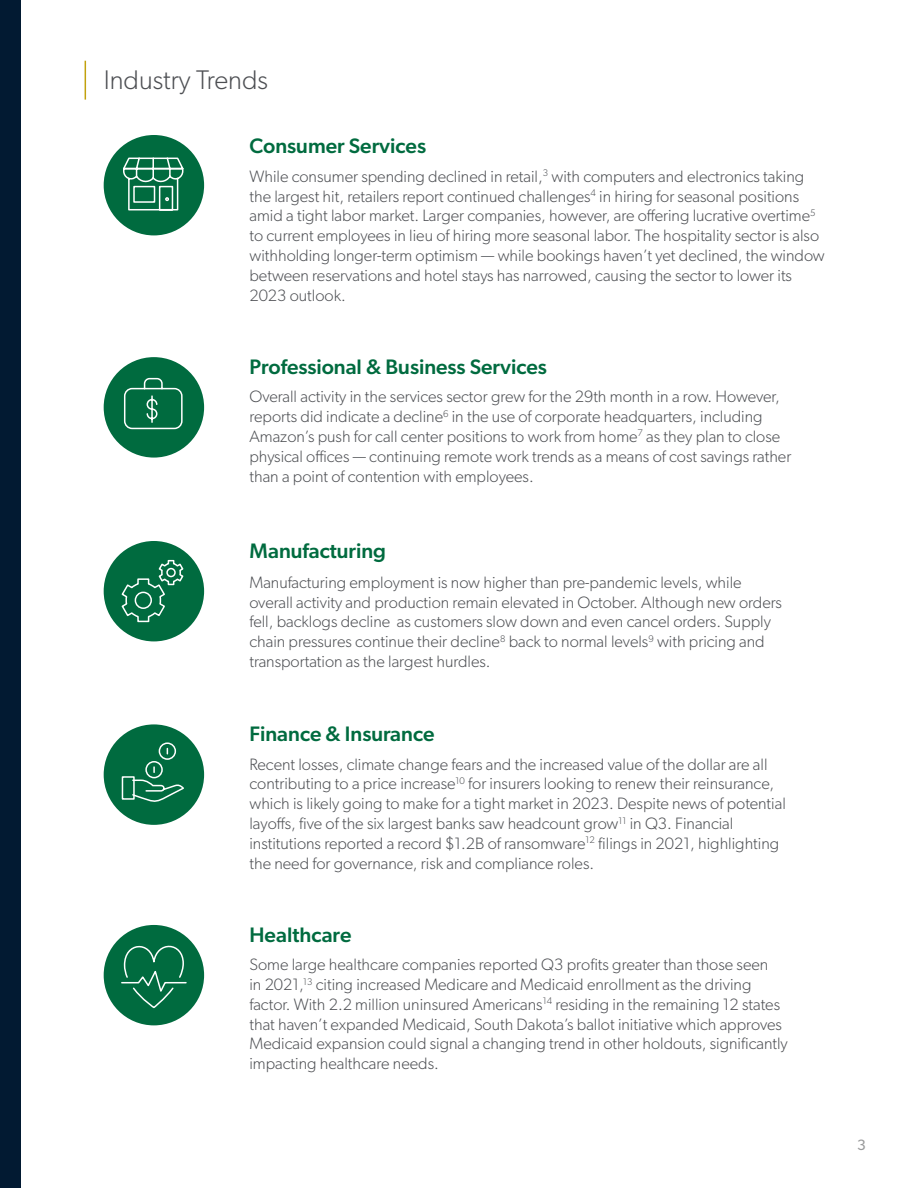
<style>
.page{position:relative;width:918px;height:1188px;background:#fff}
.page>*{position:absolute;margin:0;border:0;box-sizing:border-box;transform-origin:0 0}
.t1{font:300 27px "Gibson";color:#4d4f53}
.t2{font:500 21px "Gibson";color:#006b3f}
.t3{font:300 16.5px/19.8px "Gibson";color:#4d4f53}
.t4{font:15px "Gibson";color:#9a9b9c}
</style>
<div class="page">
<div style="left:0;top:0;width:21px;height:1188px;background:#021a32"></div>
<hr style="left:85px;top:61px;width:1px;height:39px;background:#c2a10d">
<div style="left:104px;top:925px;width:100px;height:100px;background:#006b3f;border-radius:50%"></div>
<svg style="left:121px;top:945px;width:66px;height:64px"></svg>
<div style="left:104px;top:357px;width:100px;height:101px;background:#006b3f;border-radius:50%"></div>
<svg style="left:123px;top:377px;width:60px;height:53px"></svg>
<div style="left:104px;top:135px;width:100px;height:100px;background:#006b3f;border-radius:50%"></div>
<svg style="left:123px;top:157px;width:61px;height:54px"></svg>
<div style="left:104px;top:541px;width:100px;height:100px;background:#006b3f;border-radius:50%"></div>
<svg style="left:121px;top:559px;width:63px;height:64px"></svg>
<div style="left:104px;top:724px;width:100px;height:101px;background:#006b3f;border-radius:50%"></div>
<div style="left:122px;top:776px;width:13px;height:24px;border:2px solid #fff"></div>
<svg style="left:131px;top:742px;width:53px;height:60px"></svg>
<h1 class="t1" style="left:104px;top:63px;width:166px">Industry Trends</h1>
<p class="t2" style="left:249px;top:133px;width:178px">Consumer Services</p>
<p class="t3" style="left:249px;top:166px;width:577px">While consumer spending declined in retail,<sup>3</sup> with computers and electronics taking the largest hit, retailers report continued challenges<sup>4</sup> in hiring for seasonal positions amid a tight labor market. Larger companies, however, are offering lucrative overtime<sup>5 </sup>to current employees in lieu of hiring more seasonal labor. The hospitality sector is also withholding longer-term optimism — while bookings haven’t yet declined, the window between reservations and hotel stays has narrowed, causing the sector to lower its 2023 outlook.</p>
<p class="t2" style="left:249px;top:354px;width:299px">Professional &amp; Business Services</p>
<p class="t3" style="left:249px;top:387px;width:543px">Overall activity in the services sector grew for the 29th month in a row. However, reports did indicate a decline<sup>6</sup> in the use of corporate headquarters, including Amazon’s push for call center positions to work from home<sup>7</sup> as they plan to close physical offices — continuing remote work trends as a means of cost savings rather than a point of contention with employees.</p>
<p class="t2" style="left:249px;top:538px;width:138px">Manufacturing</p>
<p class="t3" style="left:249px;top:572px;width:534px">Manufacturing employment is now higher than pre-pandemic levels, while overall activity and production remain elevated in October. Although new orders fell, backlogs decline as customers slow down and even cancel orders. Supply chain pressures continue their decline<sup>8</sup> back to normal levels<sup>9</sup> with pricing and transportation as the largest hurdles.</p>
<p class="t2" style="left:249px;top:721px;width:186px">Finance &amp; Insurance</p>
<p class="t3" style="left:249px;top:754px;width:538px">Recent losses, climate change fears and the increased value of the dollar are all contributing to a price increase<sup>10</sup> for insurers looking to renew their reinsurance, which is likely going to make for a tight market in 2023. Despite news of potential layoffs, five of the six largest banks saw headcount grow<sup>11</sup> in Q3. Financial institutions reported a record $1.2B of ransomware<sup>12</sup> filings in 2021, highlighting the need for governance, risk and compliance roles.</p>
<p class="t2" style="left:249px;top:922px;width:104px">Healthcare</p>
<p class="t3" style="left:249px;top:954px;width:540px">Some large healthcare companies reported Q3 profits greater than those seen<br>in 2021,<sup>13</sup> citing increased Medicare and Medicaid enrollment as the driving factor. With 2.2 million uninsured Americans<sup>14</sup> residing in the remaining 12 states that haven’t expanded Medicaid, South Dakota’s ballot initiative which approves Medicaid expansion could signal a changing trend in other holdouts, significantly impacting healthcare needs.</p>
<p class="t4" style="left:857px;top:1136px;width:10px">3</p>
</div>
